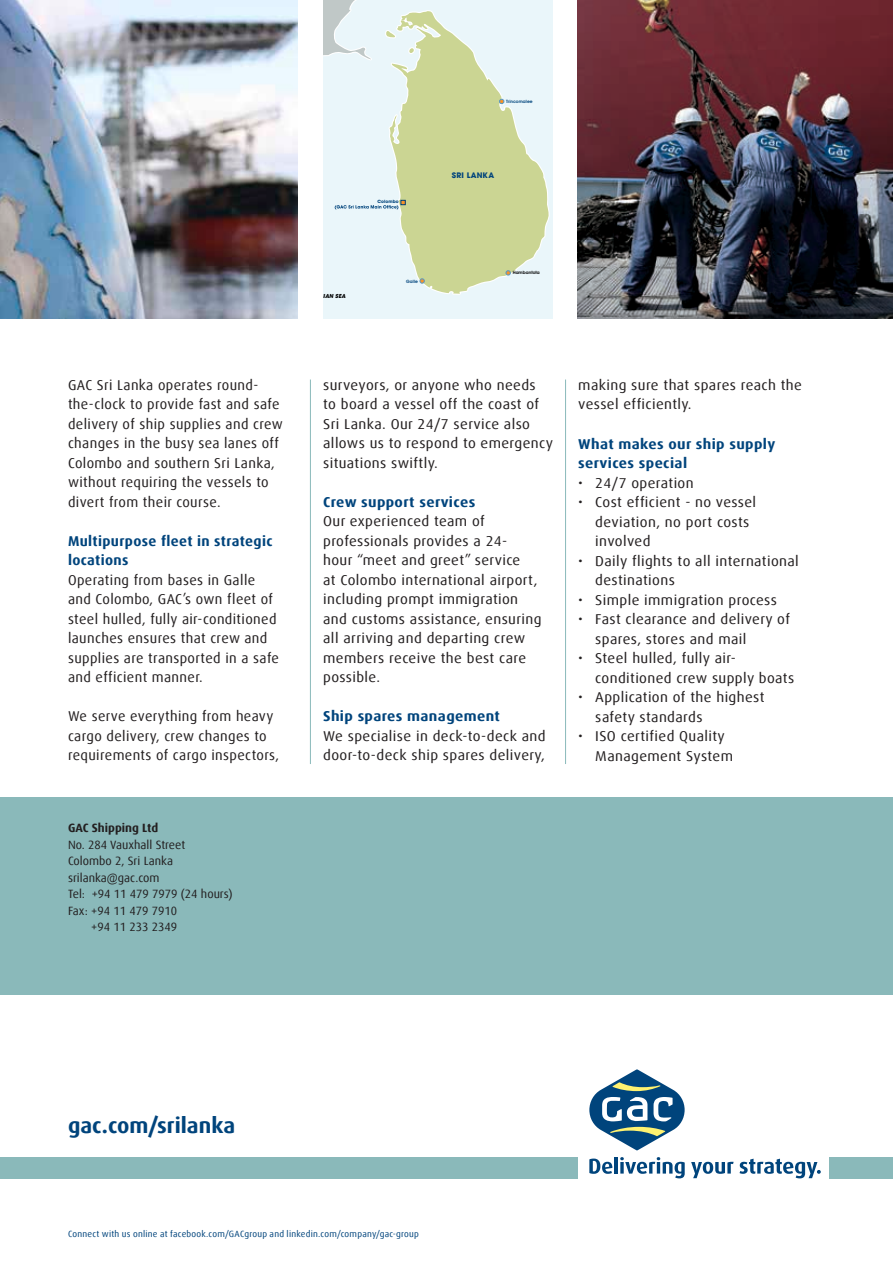
<style>
.page{position:relative;width:893px;height:1263px;background:#fff}
.page>*{position:absolute;margin:0;border:0;box-sizing:border-box;transform-origin:0 0}
.t1{font:700 21.75px "Dax Offc";color:#00447c}
.t2{font:14.25px/19.5px "Dax Offc";letter-spacing:.025em;color:#231f20;scale:1.04 1}
.t3{font:14.25px/19.5px "Dax Offc";letter-spacing:.025em;color:#231f20}
.t4{font:700 14.25px/19.5px "Dax Offc";letter-spacing:.025em;color:#00447c;scale:1.04 1}
.t5{font:700 14.25px/19.5px "Dax Offc";letter-spacing:.025em;color:#00447c}
.t6{font:12px "Dax Offc";color:#231f20}
.t7{font:700 12px "Dax Offc";color:#231f20}
.t8{font:9px "Dax Offc";letter-spacing:.025em;color:#00447c}
.t9{font:700 7.65px "Avant Garde LT";letter-spacing:.03em;color:#00447c}
.t10{font:italic 700 5.4px "ITC Avant Garde Std";letter-spacing:.015em;color:#000}
.t11{font:600 4.35px "Avant Garde";letter-spacing:.015em;color:#00447c}
.t12{font:600 4.35px "Avant Garde";letter-spacing:.015em;color:#000}
.t13{font:700 4.35px "Avant Garde LT";letter-spacing:.02em;color:#00447c}
</style>
<div class="page">
<div style="left:0;top:797px;width:893px;height:198px;background:#8ab9ba"></div>
<div style="left:829px;top:1157px;width:64px;height:21px;background:#8ab9ba"></div>
<div style="left:0;top:1157px;width:578px;height:21px;background:#8ab9ba"></div>
<svg style="left:589px;top:1158px;width:23px;height:16px"></svg>
<hr style="left:614px;top:1157px;width:4px;height:16px;background:#00447c">
<svg style="left:620px;top:1157px;width:65px;height:21px"></svg>
<svg style="left:691px;top:1159px;width:130px;height:19px"></svg>
<svg style="left:589px;top:1069px;width:96px;height:81px"></svg>
<img style="left:578px;top:0;width:315px;height:319px">
<div style="left:323px;top:0;width:230px;height:319px;background:#eaf6fa"></div>
<svg style="left:390px;top:142px;width:160px;height:152px;fill:#cbd593"></svg>
<svg style="left:335px;top:200px;width:71px;height:10px"></svg>
<svg style="left:323px;top:0;width:200px;height:142px"></svg>
<svg style="left:420px;top:278px;width:5px;height:5px"></svg>
<svg style="left:506px;top:270px;width:5px;height:5px"></svg>
<img style="left:0;top:0;width:298px;height:319px">
<hr style="left:565px;top:379px;width:1px;height:385px;background:#8ab9ba">
<hr style="left:310px;top:379px;width:1px;height:385px;background:#8ab9ba">
<p class="t10" style="left:307px;top:292px;width:40px">ARABIAN SEA</p>
<p class="t13" style="left:377px;top:199px;width:23px">Colombo</p>
<p class="t11" style="left:406px;top:278px;width:13px">Galle</p>
<p class="t11" style="left:506px;top:98px;width:28px">Trincomalee</p>
<p class="t9" style="left:452px;top:171px;width:44px">SRI LANKA</p>
<p class="t12" style="left:513px;top:270px;width:29px">Hambantota</p>
<p class="t3" style="left:68px;top:375px;width:216px">GAC Sri Lanka operates round&shy;the-clock to provide fast and safe delivery of ship supplies and crew changes in the busy sea lanes off<br>Colombo and southern Sri Lanka, without requiring the vessels to divert from their course.</p>
<p class="t5" style="left:68px;top:531px;width:206px">Multipurpose fleet in strategic locations</p>
<p class="t3" style="left:68px;top:570px;width:213px">Operating from bases in Galle and Colombo, GAC’s own fleet of steel hulled, fully air-conditioned launches ensures that crew and supplies are transported in a safe and efficient manner.</p>
<p class="t3" style="left:68px;top:706px;width:213px">We serve everything from heavy cargo delivery, crew changes to requirements of cargo inspectors,</p>
<p class="t7" style="left:68px;top:820px;width:92px">GAC Shipping Ltd</p>
<p class="t6" style="left:68px;top:837px;width:119px">No. 284 Vauxhall Street</p>
<p class="t6" style="left:68px;top:854px;width:106px">Colombo 2, Sri Lanka</p>
<p class="t6" style="left:68px;top:870px;width:93px">srilanka@gac.com</p>
<p class="t6" style="left:68px;top:887px;width:166px">Tel: +94 11 479 7979 (24 hours)</p>
<p class="t6" style="left:68px;top:903px;width:111px">Fax: +94 11 479 7910</p>
<p class="t6" style="left:91px;top:920px;width:87px">+94 11 233 2349</p>
<p class="t2" style="left:323px;top:375px;width:223px">surveyors, or anyone who needs<br>to board a vessel off the coast of<br>Sri Lanka. Our 24/7 service also allows us to respond to emergency situations swiftly.</p>
<p class="t4" style="left:323px;top:492px;width:148px">Crew support services</p>
<p class="t2" style="left:323px;top:512px;width:212px">Our experienced team of professionals provides a 24-<br>hour “meet and greet” service<br>at Colombo international airport, including prompt immigration and customs assistance, ensuring all arriving and departing crew members receive the best care possible.</p>
<p class="t4" style="left:323px;top:706px;width:172px">Ship spares management</p>
<p class="t2" style="left:323px;top:726px;width:215px">We specialise in deck-to-deck and door-to-deck ship spares delivery,</p>
<p class="t2" style="left:578px;top:375px;width:217px">making sure that spares reach the vessel efficiently.</p>
<p class="t4" style="left:578px;top:434px;width:191px">What makes our ship supply services special</p>
<p class="t2" style="left:578px;top:473px;width:112px">• 24/7 operation</p>
<p class="t2" style="left:595px;top:493px;width:156px;text-indent:-17px">• Cost efficient - no vessel deviation, no port costs involved</p>
<p class="t2" style="left:595px;top:551px;width:197px;text-indent:-17px">• Daily flights to all international destinations</p>
<p class="t2" style="left:578px;top:590px;width:192px">• Simple immigration process</p>
<p class="t2" style="left:595px;top:610px;width:189px;text-indent:-17px">• Fast clearance and delivery of spares, stores and mail</p>
<p class="t2" style="left:595px;top:649px;width:193px;text-indent:-17px">• Steel hulled, fully air&shy;conditioned crew supply boats</p>
<p class="t2" style="left:595px;top:688px;width:164px;text-indent:-17px">• Application of the highest safety standards</p>
<p class="t2" style="left:595px;top:727px;width:134px;text-indent:-17px">• ISO certified Quality<br>Management System</p>
<h1 class="t1" style="left:68px;top:1112px;width:169px">gac.com/srilanka</h1>
<p class="t8" style="left:68px;top:1229px;width:352px">Connect with us online at facebook.com/GACgroup and linkedin.com/company/gac-group</p>
</div>
